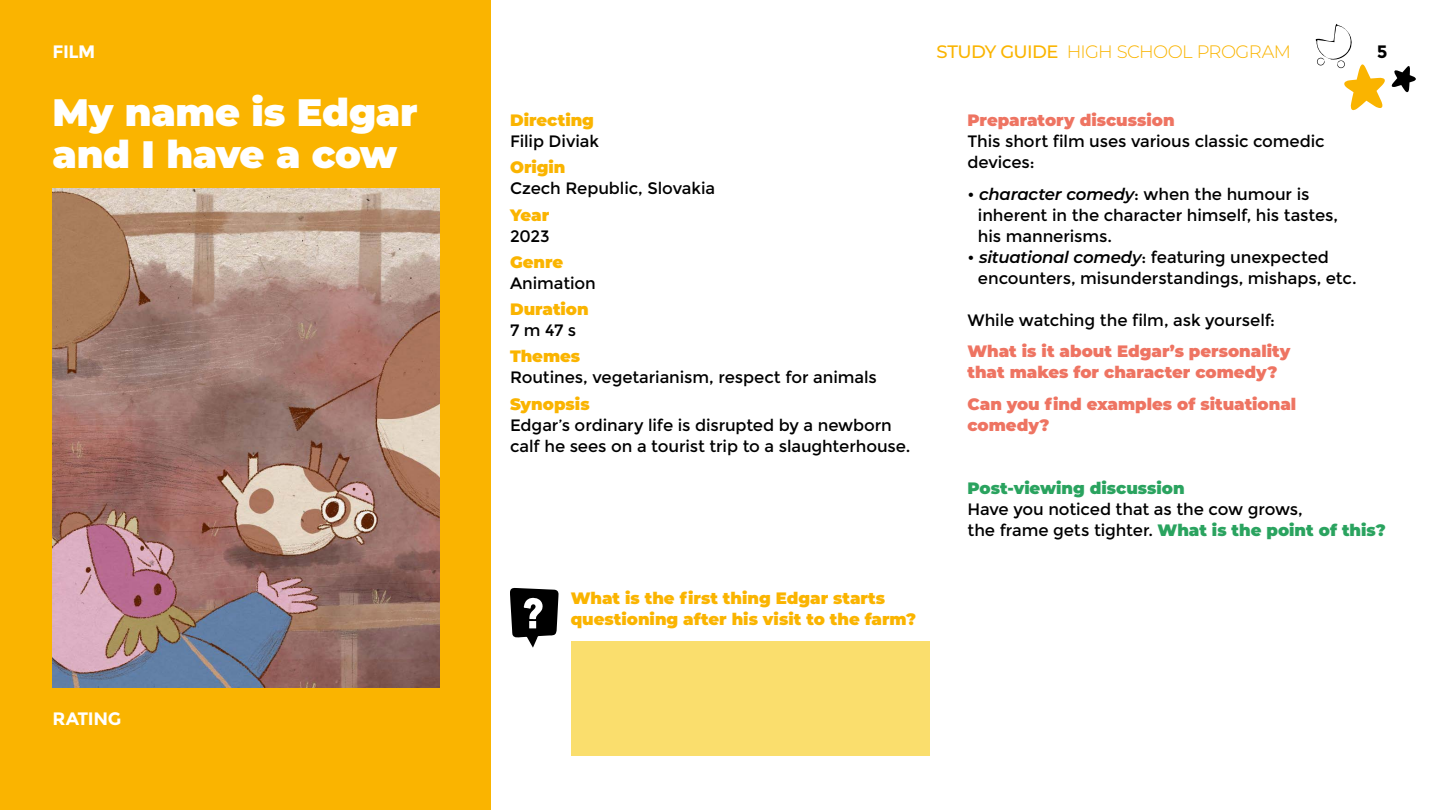
<style>
.page{position:relative;width:1440px;height:810px;background:#fff}
.page>*{position:absolute;margin:0;border:0;box-sizing:border-box;transform-origin:0 0}
.t1{font:900 38.25px/42px "Montserrat";letter-spacing:-.01em;color:#fff}
.t2{font:300 18px "Montserrat";letter-spacing:-.035em;color:#fab400}
.t3{font:700 18px "Montserrat";letter-spacing:-.025em;color:#fff}
.t4{font:700 18px "Montserrat";color:#000}
.t5{font:16.5px/21px "Montserrat";letter-spacing:-.005em;color:#000}
.t6{font:900 16.5px/21px "Montserrat";color:#ee7462}
.t7{font:900 16.5px/21px "Montserrat";color:#fab400}
.t8{font:900 16.5px "Montserrat";color:#2aa35f}
.s1{font-weight:500}
.s2{font-weight:600;font-style:italic}
.s3{font-weight:900;color:#2aa35f}
</style>
<div class="page">
<svg style="left:1316px;top:24px;width:100px;height:87px"></svg>
<div style="left:0;top:0;width:491px;height:810px;background:#fab400"></div>
<div style="left:571px;top:641px;width:359px;height:115px;background:#fade6d"></div>
<img style="left:52px;top:189px;width:388px;height:499px">
<svg style="left:510px;top:588px;width:49px;height:60px"></svg>
<p class="t3" style="left:52px;top:41px;width:44px">FILM</p>
<h1 class="t1" style="left:52px;top:89px;width:367px">My name is Edgar and I have a cow</h1>
<p class="t3" style="left:52px;top:707px;width:70px">RATING</p>
<p class="t2" style="left:937px;top:39px;width:356px"><span class="s1">STUDY GUIDE</span> HIGH SCHOOL PROGRAM</p>
<p class="t4" style="left:1377px;top:41px;width:12px">5</p>
<p class="t7" style="left:510px;top:109px;width:86px">Directing</p>
<p class="t5" style="left:510px;top:131px;width:91px">Filip Diviak</p>
<p class="t7" style="left:510px;top:156px;width:57px">Origin</p>
<p class="t5" style="left:510px;top:178px;width:207px">Czech Republic, Slovakia</p>
<p class="t7" style="left:510px;top:203px;width:41px">Year</p>
<p class="t5" style="left:510px;top:225px;width:41px">2023</p>
<p class="t7" style="left:510px;top:250px;width:55px">Genre</p>
<p class="t5" style="left:510px;top:273px;width:87px">Animation</p>
<p class="t7" style="left:510px;top:298px;width:80px">Duration</p>
<p class="t5" style="left:510px;top:320px;width:68px">7m47s</p>
<p class="t7" style="left:510px;top:345px;width:72px">Themes</p>
<p class="t5" style="left:510px;top:367px;width:368px">Routines, vegetarianism, respect for animals</p>
<p class="t7" style="left:510px;top:392px;width:81px">Synopsis</p>
<p class="t5" style="left:510px;top:414px;width:402px">Edgar’s ordinary life is disrupted by a newborn calf he sees on a tourist trip to a slaughterhouse.</p>
<p class="t7" style="left:571px;top:586px;width:347px">What is the first thing Edgar starts questioning after his visit to the farm?</p>
<p class="t6" style="left:967px;top:109px;width:209px">Preparatory discussion</p>
<p class="t5" style="left:967px;top:131px;width:359px">This short film uses various classic comedic devices:</p>
<p class="t5" style="left:978px;top:183px;width:362px;text-indent:-10px">• <span class="s2">character comedy</span>: when the humour is inherent in the character himself, his tastes, his mannerisms.</p>
<p class="t5" style="left:978px;top:246px;width:380px;text-indent:-10px">• <span class="s2">situational comedy</span>: featuring unexpected encounters, misunderstandings, mishaps, etc.</p>
<p class="t5" style="left:967px;top:309px;width:309px">While watching the film, ask yourself:</p>
<p class="t6" style="left:967px;top:340px;width:324px">What is it about Edgar’s personality that makes for character comedy?</p>
<p class="t6" style="left:967px;top:392px;width:330px">Can you find examples of situational comedy?</p>
<p class="t8" style="left:967px;top:475px;width:219px">Post-viewing discussion</p>
<p class="t5" style="left:967px;top:498px;width:420px">Have you noticed that as the cow grows,<br>the frame gets tighter. <span class="s3">What is the point of this?</span></p>
</div>
